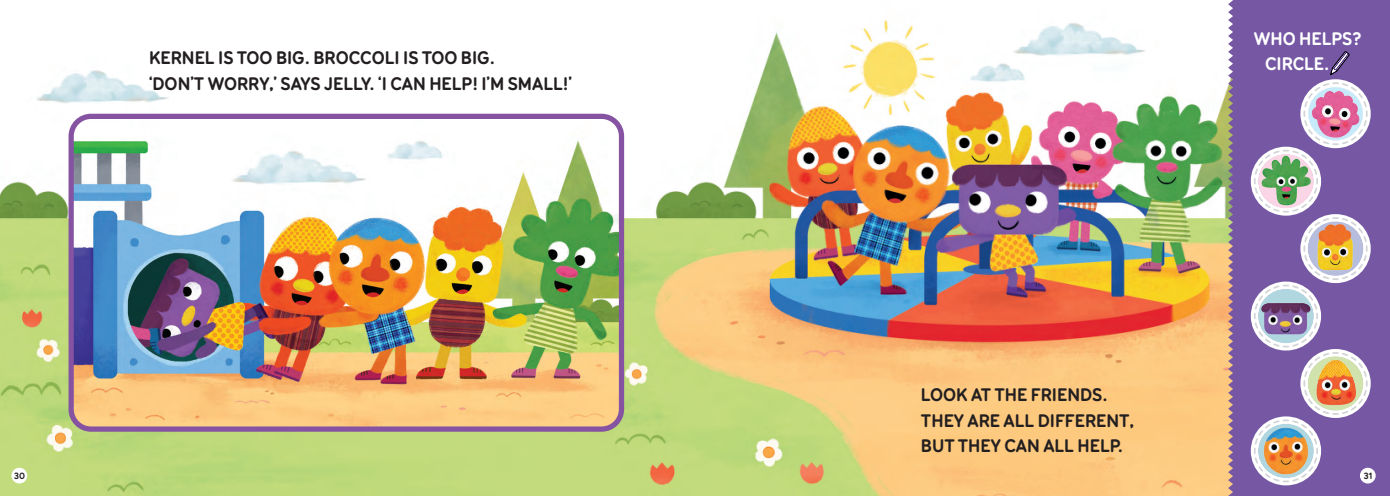
<style>
.page{position:relative;width:1390px;height:496px;background:#fff}
.page>*{position:absolute;margin:0;border:0;box-sizing:border-box;transform-origin:0 0}
.t1{font:700 19.25px/25.4px "Menco";color:#231f20}
.t2{font:700 19.25px/25.4px "Menco";color:#fff}
.t3{font:700 9.62px "Menco";color:#231f20}
.s1{font-family:"Report Rg"}
</style>
<div class="page">
<img style="left:0;top:20px;width:1228px;height:475px">
<svg style="left:1228px;top:0;width:162px;height:495px;background:#7b5ea3"></svg>
<img style="left:71px;top:116px;width:551px;height:312px">
<div style="left:69px;top:114px;width:555px;height:317px;border:5px solid #8553a1;border-radius:20px"></div>
<svg style="left:1253px;top:81px;width:115px;height:401px;background:#a28bac"></svg>
<svg style="left:1330px;top:51px;width:20px;height:24px"></svg>
<div style="left:11px;top:467px;width:16px;height:16px;background:#fff;border-radius:50%"></div>
<div style="left:1360px;top:467px;width:16px;height:16px;background:#fff;border-radius:50%"></div>
<p class="t1" style="left:149px;top:44px;width:424px">KERNEL IS TOO BIG. BROCCOLI IS TOO BIG.<br><span class="s1">‘</span>DON<span class="s1">’</span>T WORRY<span class="s1">,’</span> SAYS JELLY. <span class="s1">‘</span>I CAN HELP! I<span class="s1">’</span>M SMALL!<span class="s1">’</span></p>
<p class="t2" style="left:1265px;top:25px;width:98px;text-indent:-11px">WHO HELPS?<br>CIRCLE.</p>
<p class="t1" style="left:921px;top:380px;width:214px">LOOK AT THE FRIENDS.<br>THEY ARE ALL DIFFERENT<span class="s1">,<br></span>BUT THEY CAN ALL HELP.</p>
<p class="t3" style="left:14px;top:468px;width:12px">30</p>
<p class="t3" style="left:1364px;top:468px;width:10px">31</p>
</div>
